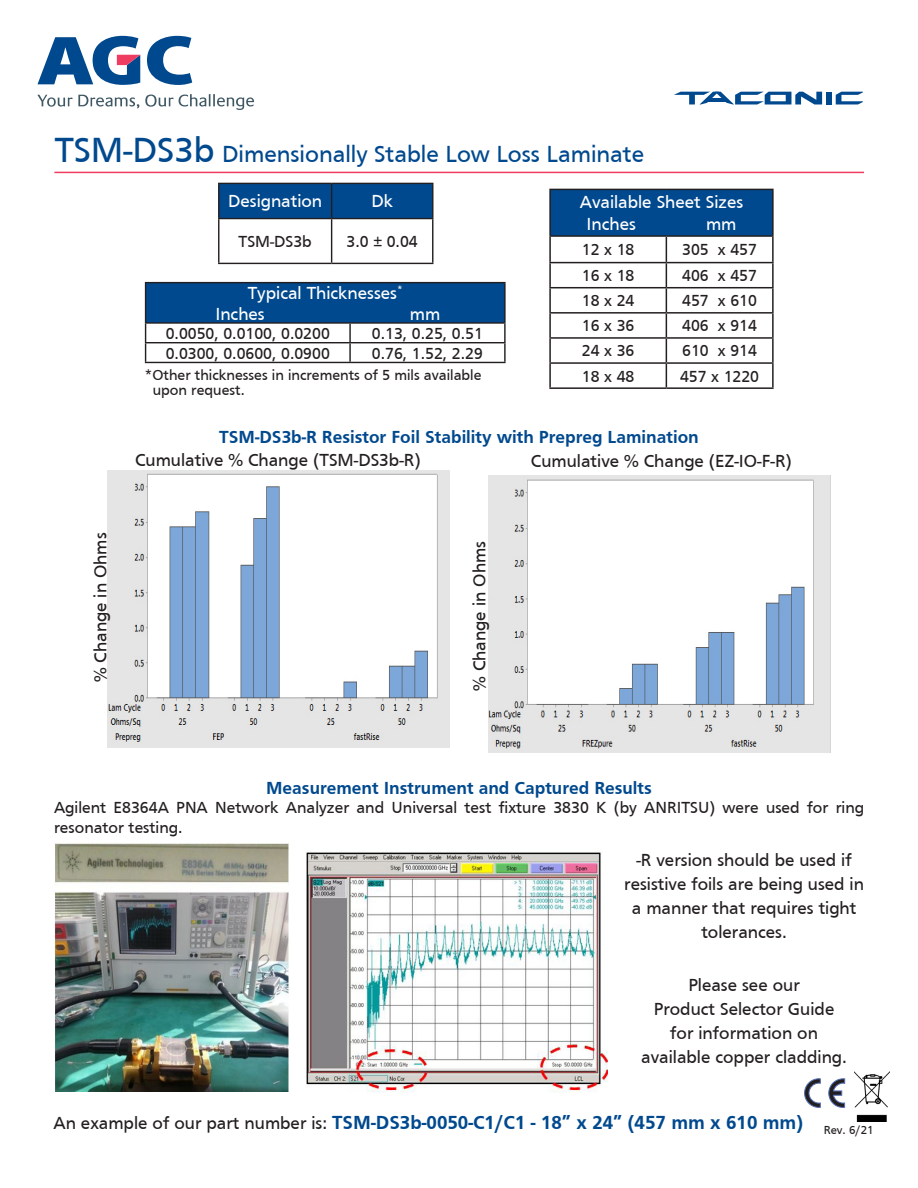
<style>
.page{position:relative;width:918px;height:1188px;background:#fff}
.page>*{position:absolute;margin:0;border:0;box-sizing:border-box;transform-origin:0 0}
.t1{font:36px "Frutiger";color:#01498e}
.t2{font:24px "Frutiger";color:#01498e}
.t3{font:700 19.5px "Frutiger";color:#01498e}
.t4{font:18px/24px "Frutiger";color:#231f20;text-align:center}
.t5{font:700 18px "Frutiger";color:#01498e}
.t6{font:18px "Frutiger";color:#fff}
.t7{font:16.5px/19.8px "Frutiger";color:#231f20}
.t8{font:15px "Frutiger";color:#231f20}
.t9{font:12px "Frutiger";color:#231f20}
.s1{font-weight:400;font-size:18px;color:#231f20}
</style>
<div class="page">
<svg style="left:147px;top:36px;width:45px;height:49px"></svg>
<svg style="left:38px;top:36px;width:102px;height:49px"></svg>
<svg style="left:38px;top:95px;width:101px;height:13px"></svg>
<svg style="left:145px;top:94px;width:109px;height:16px"></svg>
<div style="left:826px;top:92px;width:6px;height:12px;background:#01498e"></div>
<svg style="left:674px;top:92px;width:148px;height:12px"></svg>
<svg style="left:836px;top:92px;width:27px;height:12px"></svg>
<img style="left:854px;top:1071px;width:36px;height:51px">
<svg style="left:829px;top:1079px;width:16px;height:28px"></svg>
<svg style="left:805px;top:1079px;width:15px;height:28px"></svg>
<hr style="left:54px;top:172px;width:810px;height:1px;background:#ee3b60">
<div style="left:550px;top:189px;width:223px;height:47px;background:#01498e"></div>
<hr style="left:549px;top:189px;width:117px;height:1px;background:#231f20">
<hr style="left:549px;top:190px;width:2px;height:45px;background:#231f20">
<hr style="left:666px;top:189px;width:108px;height:1px;background:#231f20">
<hr style="left:772px;top:190px;width:2px;height:45px;background:#231f20">
<hr style="left:549px;top:235px;width:117px;height:2px;background:#231f20">
<hr style="left:549px;top:237px;width:2px;height:25px;background:#231f20">
<hr style="left:549px;top:262px;width:117px;height:1px;background:#231f20">
<hr style="left:549px;top:263px;width:2px;height:24px;background:#231f20">
<hr style="left:549px;top:287px;width:117px;height:1px;background:#231f20">
<hr style="left:549px;top:288px;width:2px;height:24px;background:#231f20">
<hr style="left:549px;top:312px;width:117px;height:2px;background:#231f20">
<hr style="left:549px;top:314px;width:2px;height:23px;background:#231f20">
<hr style="left:772px;top:314px;width:2px;height:23px;background:#231f20">
<hr style="left:549px;top:337px;width:117px;height:2px;background:#231f20">
<hr style="left:549px;top:339px;width:2px;height:23px;background:#231f20">
<hr style="left:772px;top:339px;width:2px;height:23px;background:#231f20">
<hr style="left:549px;top:362px;width:117px;height:2px;background:#231f20">
<hr style="left:549px;top:364px;width:2px;height:23px;background:#231f20">
<hr style="left:772px;top:364px;width:2px;height:23px;background:#231f20">
<hr style="left:549px;top:387px;width:117px;height:2px;background:#231f20">
<hr style="left:666px;top:312px;width:108px;height:2px;background:#231f20">
<hr style="left:666px;top:337px;width:108px;height:2px;background:#231f20">
<hr style="left:666px;top:362px;width:108px;height:2px;background:#231f20">
<hr style="left:666px;top:387px;width:108px;height:2px;background:#231f20">
<hr style="left:666px;top:235px;width:108px;height:2px;background:#231f20">
<hr style="left:772px;top:237px;width:2px;height:25px;background:#231f20">
<hr style="left:666px;top:262px;width:108px;height:1px;background:#231f20">
<hr style="left:772px;top:263px;width:2px;height:24px;background:#231f20">
<hr style="left:666px;top:287px;width:108px;height:1px;background:#231f20">
<svg style="left:666px;top:237px;width:1px;height:150px"></svg>
<hr style="left:772px;top:288px;width:2px;height:24px;background:#231f20">
<svg style="left:219px;top:184px;width:213px;height:34px;background:#01488c"></svg>
<hr style="left:218px;top:183px;width:114px;height:1px;background:#231f20">
<hr style="left:218px;top:184px;width:1px;height:34px;background:#231f20">
<hr style="left:332px;top:183px;width:101px;height:1px;background:#231f20">
<hr style="left:218px;top:218px;width:114px;height:1px;background:#231f20">
<hr style="left:218px;top:219px;width:1px;height:44px;background:#231f20">
<hr style="left:332px;top:218px;width:101px;height:1px;background:#231f20">
<hr style="left:218px;top:263px;width:114px;height:1px;background:#231f20">
<hr style="left:332px;top:263px;width:101px;height:1px;background:#231f20">
<hr style="left:331px;top:184px;width:1px;height:34px;background:#231f20">
<hr style="left:432px;top:184px;width:1px;height:34px;background:#231f20">
<hr style="left:331px;top:219px;width:1px;height:44px;background:#231f20">
<hr style="left:432px;top:219px;width:1px;height:44px;background:#231f20">
<div style="left:146px;top:283px;width:359px;height:40px;background:#01498e"></div>
<hr style="left:145px;top:282px;width:205px;height:1px;background:#231f20">
<hr style="left:145px;top:283px;width:1px;height:39px;background:#231f20">
<hr style="left:350px;top:282px;width:156px;height:1px;background:#231f20">
<hr style="left:145px;top:322px;width:205px;height:2px;background:#231f20">
<hr style="left:350px;top:322px;width:156px;height:2px;background:#231f20">
<hr style="left:145px;top:342px;width:205px;height:1px;background:#231f20">
<svg style="left:145px;top:324px;width:1px;height:38px"></svg>
<hr style="left:350px;top:342px;width:156px;height:1px;background:#231f20">
<svg style="left:349px;top:324px;width:2px;height:38px"></svg>
<svg style="left:504px;top:324px;width:2px;height:38px"></svg>
<hr style="left:145px;top:362px;width:205px;height:1px;background:#231f20">
<hr style="left:350px;top:362px;width:156px;height:1px;background:#231f20">
<hr style="left:504px;top:283px;width:2px;height:39px;background:#231f20">
<img style="left:488px;top:475px;width:343px;height:277px">
<img style="left:108px;top:470px;width:341px;height:277px">
<img style="left:54px;top:843px;width:235px;height:249px">
<img style="left:306px;top:852px;width:301px;height:241px">
<p class="t1" style="left:55px;top:130px;width:161px">TSM-DS3b</p>
<p class="t2" style="left:222px;top:141px;width:424px">Dimensionally Stable Low Loss Laminate</p>
<p class="t6" style="left:580px;top:192px;width:165px">Available Sheet Sizes</p>
<p class="t6" style="left:587px;top:214px;width:51px">Inches</p>
<p class="t6" style="left:706px;top:214px;width:32px">mm</p>
<p class="t7" style="left:582px;top:240px;width:54px">12 x 18</p>
<p class="t7" style="left:682px;top:240px;width:76px">305 x 457</p>
<p class="t7" style="left:582px;top:266px;width:54px">16 x 18</p>
<p class="t7" style="left:682px;top:266px;width:76px">406 x 457</p>
<p class="t7" style="left:582px;top:291px;width:54px">18 x 24</p>
<p class="t7" style="left:682px;top:291px;width:76px">457 x 610</p>
<p class="t7" style="left:582px;top:316px;width:54px">16 x 36</p>
<p class="t7" style="left:682px;top:316px;width:76px">406 x 914</p>
<p class="t7" style="left:582px;top:341px;width:54px">24 x 36</p>
<p class="t7" style="left:682px;top:341px;width:76px">610 x 914</p>
<p class="t7" style="left:582px;top:366px;width:54px">18 x 48</p>
<p class="t7" style="left:680px;top:366px;width:81px">457 x 1220</p>
<p class="t6" style="left:228px;top:191px;width:96px">Designation</p>
<p class="t6" style="left:371px;top:191px;width:23px">Dk</p>
<p class="t7" style="left:239px;top:231px;width:75px">TSM-DS3b</p>
<p class="t7" style="left:347px;top:231px;width:73px">3.0 ± 0.04</p>
<p class="t6" style="left:248px;top:282px;width:156px">Typical Thicknesses<sup>*</sup></p>
<p class="t6" style="left:215px;top:304px;width:51px">Inches</p>
<p class="t6" style="left:410px;top:304px;width:32px">mm</p>
<p class="t7" style="left:166px;top:323px;width:166px">0.0050, 0.0100, 0.0200</p>
<p class="t7" style="left:372px;top:323px;width:112px">0.13, 0.25, 0.51</p>
<p class="t7" style="left:166px;top:343px;width:166px">0.0300, 0.0600, 0.0900</p>
<p class="t7" style="left:372px;top:343px;width:112px">0.76, 1.52, 2.29</p>
<p class="t8" style="left:144px;top:366px;width:339px">*Other thicknesses in increments of 5 mils available</p>
<p class="t8" style="left:153px;top:381px;width:94px">upon request.</p>
<p class="t5" style="left:219px;top:427px;width:481px">TSM-DS3b-R Resistor Foil Stability with Prepreg Lamination</p>
<p class="t4" style="left:88px;top:682px;width:151px;rotate:-90deg">% Change in Ohms</p>
<p class="t4" style="left:135px;top:448px;width:287px">Cumulative % Change (TSM-DS3b-R)</p>
<p class="t4" style="left:467px;top:691px;width:151px;rotate:-90deg">% Change in Ohms</p>
<p class="t4" style="left:531px;top:448px;width:262px">Cumulative % Change (EZ-IO-F-R)</p>
<p class="t5" style="left:266px;top:777px;width:387px">Measurement Instrument and Captured Results</p>
<p class="t7" style="left:54px;top:798px;width:812px">Agilent E8364A PNA Network Analyzer and Universal test fixture 3830 K (by ANRITSU) were used for ring resonator testing.</p>
<p class="t4" style="left:624px;top:848px;width:241px">-R version should be used if resistive foils are being used in a manner that requires tight tolerances.</p>
<p class="t4" style="left:688px;top:973px;width:113px">Please see our</p>
<p class="t4" style="left:654px;top:997px;width:182px">Product Selector Guide</p>
<p class="t4" style="left:670px;top:1021px;width:149px">for information on</p>
<p class="t4" style="left:641px;top:1045px;width:207px">available copper cladding.</p>
<p class="t3" style="left:53px;top:1112px;width:751px"><span class="s1">An example of our part number is:</span> TSM-DS3b-0050-C1/C1 - 18” x 24” (457 mm x 610 mm)</p>
<p class="t9" style="left:824px;top:1123px;width:52px">Rev. 6/21</p>
</div>
